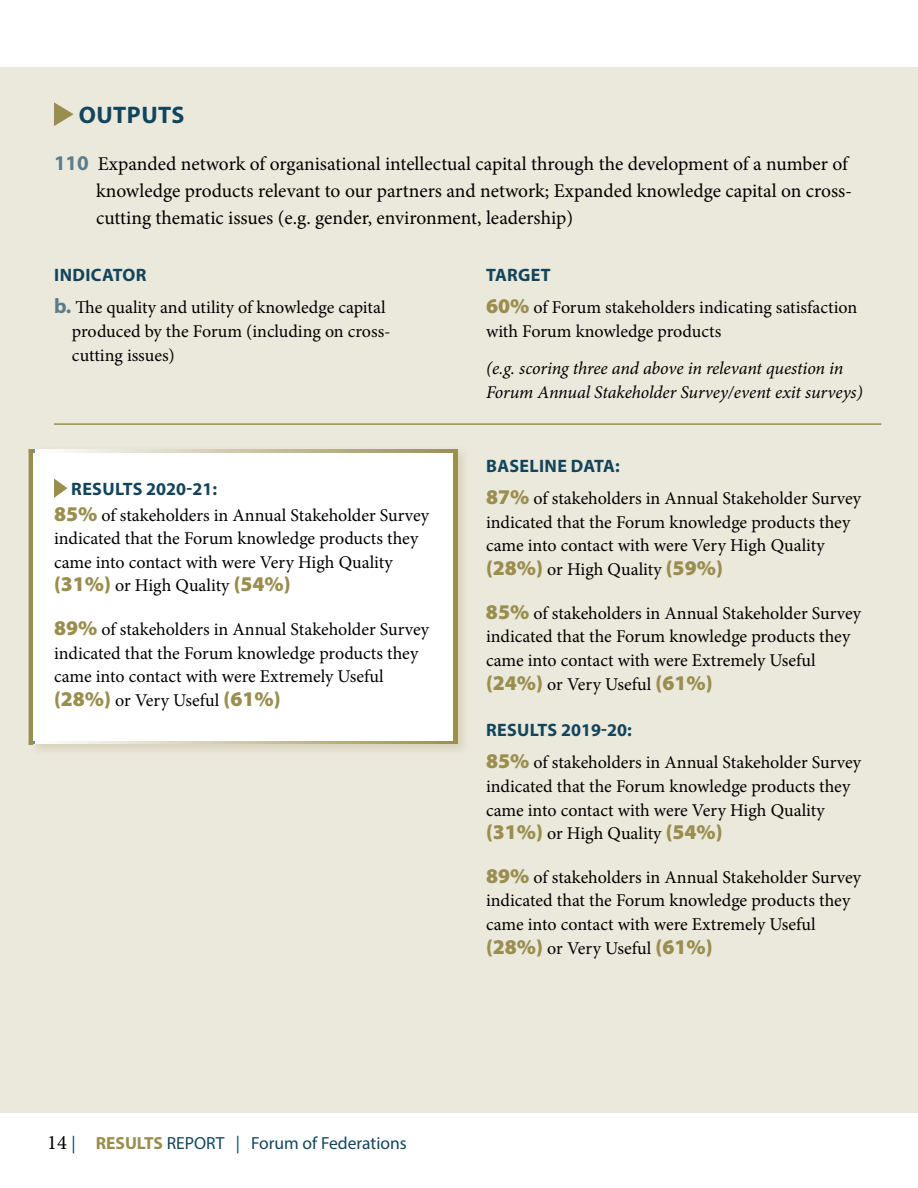
<style>
.page{position:relative;width:918px;height:1188px;background:#fff}
.page>*{position:absolute;margin:0;border:0;box-sizing:border-box;transform-origin:0 0}
.t1{font:700 24px "Myriad Pro";letter-spacing:.02em;color:#12455c}
.t2{font:19.5px/27px "Minion Pro";color:#000}
.t3{font:18px/23.5px "Minion Pro";color:#000}
.t4{font:italic 18px/23.5px "Minion Pro";letter-spacing:-.01em;color:#000}
.t5{font:700 18px "Myriad Pro";letter-spacing:.02em;color:#12455c}
.t6{font:17.55px "Myriad Pro";color:#12455c}
.s1{font-family:"Myriad Pro";font-weight:700;font-size:21px;color:#597d8d}
.s2{font-family:"Myriad Pro";font-weight:900;font-size:21px;color:#9a8e4f}
.s3{font-family:"Minion Pro";font-size:20.55px;color:#000}
.s4{font-weight:700;color:#9a8e4f}
</style>
<div class="page">
<div style="left:0;top:67px;width:918px;height:1045px;background:#ebe8dc"></div>
<div style="left:30px;top:446px;width:441px;height:311px;background:#9a8e4f;opacity:.24"></div>
<div style="left:33px;top:449px;width:424px;height:295px;background:linear-gradient(to right,#fff,#9b8f51)"></div>
<div style="left:29px;top:453px;width:424px;height:287px;background:#fff"></div>
<div style="left:28px;top:449px;width:5px;height:296px;background:#9a8e4f"></div>
<svg style="left:54px;top:102px;width:20px;height:24px"></svg>
<svg style="left:54px;top:478px;width:14px;height:20px"></svg>
<hr style="left:54px;top:423px;width:827px;height:2px;background:#9a8e4f">
<h1 class="t1" style="left:79px;top:99px;width:107px">OUTPUTS</h1>
<p class="t2" style="left:96px;top:151px;width:758px;text-indent:-42px"><span class="s1">110</span> Expanded network of organisational intellectual capital through the development of a number of knowledge products relevant to our partners and network; Expanded knowledge capital on cross&shy;cutting thematic issues (e.g. gender, environment, leadership)</p>
<p class="t5" style="left:54px;top:263px;width:94px">INDICATOR</p>
<p class="t3" style="left:72px;top:296px;width:320px;text-indent:-18px"><span class="s1">b.</span> The quality and utility of knowledge capital produced by the Forum (including on cross&shy;cutting issues)</p>
<p class="t5" style="left:486px;top:263px;width:66px">TARGET</p>
<p class="t3" style="left:486px;top:296px;width:373px"><span class="s2">60%</span> of Forum stakeholders indicating satisfaction with Forum knowledge products</p>
<p class="t4" style="left:486px;top:357px;width:378px">(e.g. scoring three and above in relevant question in<br>Forum Annual Stakeholder Survey/event exit surveys)</p>
<p class="t5" style="left:71px;top:477px;width:147px">RESULTS 2020-21:</p>
<p class="t3" style="left:54px;top:503px;width:377px"><span class="s2">85%</span> of stakeholders in Annual Stakeholder Survey indicated that the Forum knowledge products they came into contact with were Very High Quality <span class="s2">(31%)</span> or High Quality <span class="s2">(54%)</span></p>
<p class="t3" style="left:54px;top:618px;width:377px"><span class="s2">89%</span> of stakeholders in Annual Stakeholder Survey indicated that the Forum knowledge products they came into contact with were Extremely Useful <span class="s2">(28%)</span> or Very Useful <span class="s2">(61%)</span></p>
<p class="t5" style="left:486px;top:454px;width:135px">BASELINE DATA:</p>
<p class="t3" style="left:486px;top:487px;width:377px"><span class="s2">87%</span> of stakeholders in Annual Stakeholder Survey indicated that the Forum knowledge products they came into contact with were Very High Quality <span class="s2">(28%)</span> or High Quality <span class="s2">(59%)</span></p>
<p class="t3" style="left:486px;top:601px;width:377px"><span class="s2">85%</span> of stakeholders in Annual Stakeholder Survey indicated that the Forum knowledge products they came into contact with were Extremely Useful <span class="s2">(24%)</span> or Very Useful <span class="s2">(61%)</span></p>
<p class="t5" style="left:486px;top:718px;width:147px">RESULTS 2019-20:</p>
<p class="t3" style="left:486px;top:751px;width:377px"><span class="s2">85%</span> of stakeholders in Annual Stakeholder Survey indicated that the Forum knowledge products they came into contact with were Very High Quality <span class="s2">(31%)</span> or High Quality <span class="s2">(54%)</span></p>
<p class="t3" style="left:486px;top:865px;width:377px"><span class="s2">89%</span> of stakeholders in Annual Stakeholder Survey indicated that the Forum knowledge products they came into contact with were Extremely Useful <span class="s2">(28%)</span> or Very Useful <span class="s2">(61%)</span></p>
<p class="t6" style="left:47px;top:1133px;width:361px"><span class="s3">14</span> | <span class="s4">RESULTS</span> REPORT | Forum of Federations</p>
</div>
